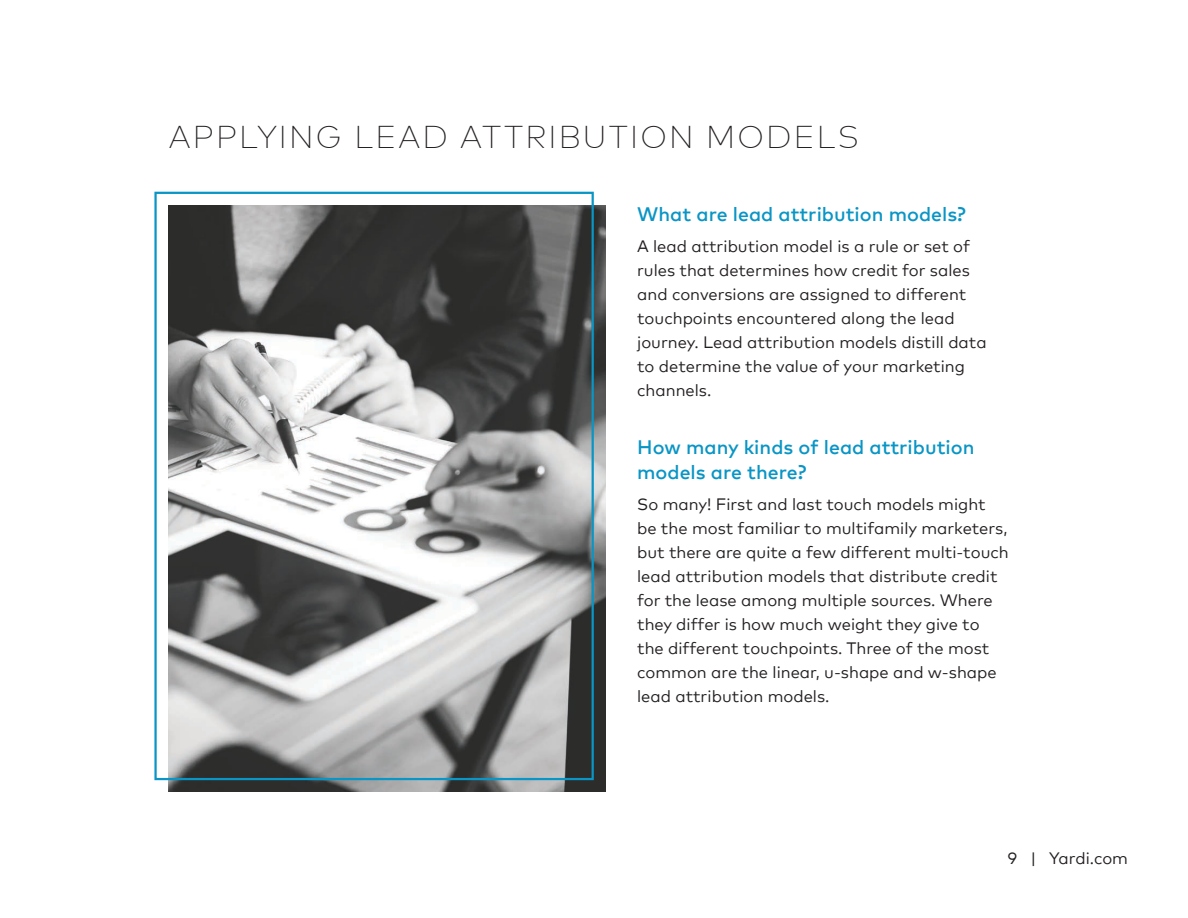
<style>
.page{position:relative;width:1188px;height:918px;background:#fff}
.page>*{position:absolute;margin:0;border:0;box-sizing:border-box;transform-origin:0 0}
.t1{font:200 31.5px "Mark Offc Pro";letter-spacing:.07em;color:#231f20}
.t2{font:500 19.5px/25.5px "Mark Offc Pro";color:#0995c5}
.t3{font:16.5px/24px "Mark Offc Pro";color:#231f20}
</style>
<div class="page">
<img style="left:169px;top:205px;width:437px;height:587px">
<div style="left:154px;top:192px;width:440px;height:588px;border:2px solid #0995c5"></div>
<h1 class="t1" style="left:169px;top:114px;width:692px">APPLYING LEAD ATTRIBUTION MODELS</h1>
<p class="t2" style="left:637px;top:200px;width:330px">What are lead attribution models?</p>
<p class="t3" style="left:637px;top:233px;width:351px">A lead attribution model is a rule or set of rules that determines how credit for sales and conversions are assigned to different touchpoints encountered along the lead journey. Lead attribution models distill data to determine the value of your marketing channels.</p>
<p class="t2" style="left:637px;top:432px;width:339px">How many kinds of lead attribution models are there?</p>
<p class="t3" style="left:637px;top:491px;width:373px">So many! First and last touch models might be the most familiar to multifamily marketers, but there are quite a few different multi-touch lead attribution models that distribute credit for the lease among multiple sources. Where they differ is how much weight they give to the different touchpoints. Three of the most common are the linear, u-shape and w-shape lead attribution models.</p>
<p class="t3" style="left:1007px;top:845px;width:122px">9 | Yardi.com</p>
</div>
